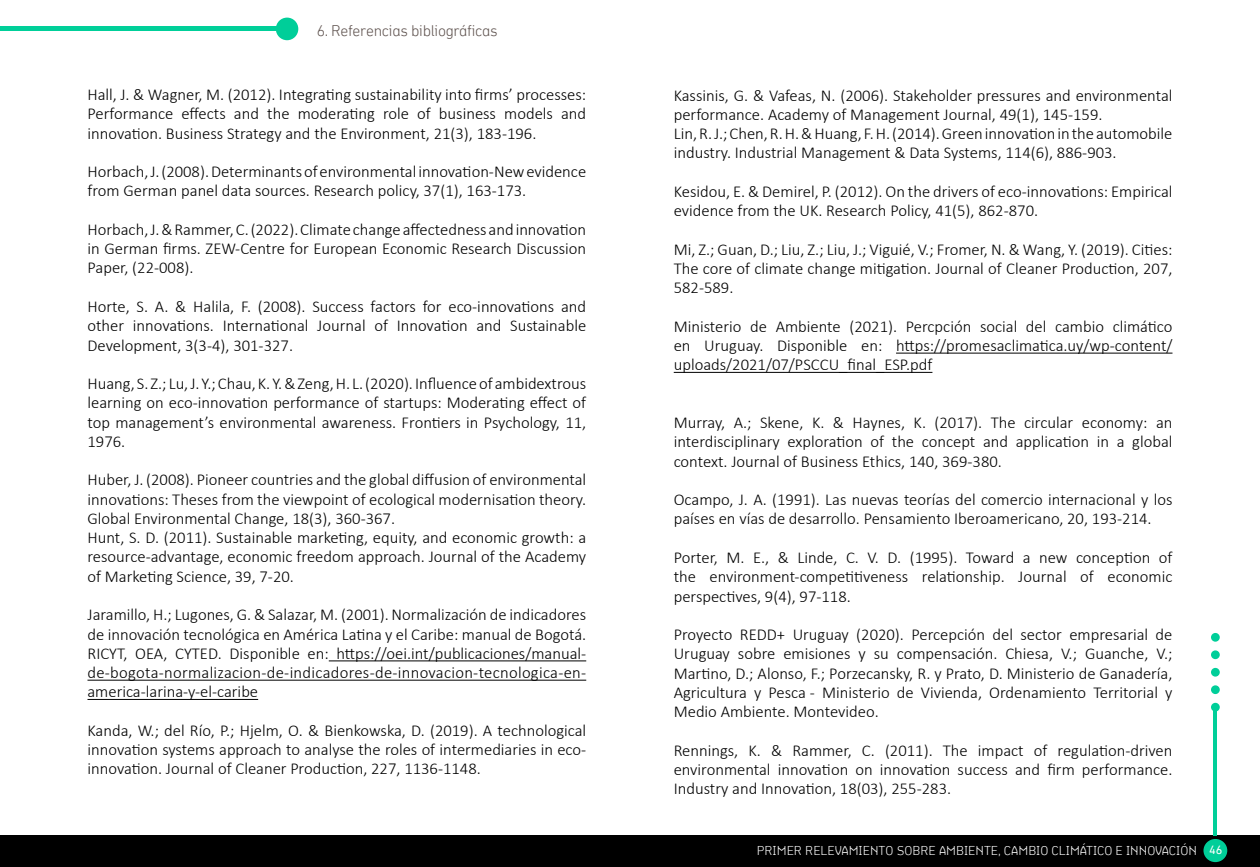
<style>
.page{position:relative;width:1260px;height:867px;background:#fff}
.page>*{position:absolute;margin:0;border:0;box-sizing:border-box;transform-origin:0 0}
.t1{font:300 16.62px/19.2px "Calibri";color:#000;text-align:justify}
.t2{font:100 15.75px "Aniifont";letter-spacing:-.02em;color:#5d514d}
.t3{font:100 13.12px "Aniifont";color:#fff}
.s1{font-family:"aniifont";font-weight:400;font-size:12.25px}
</style>
<div class="page">
<div style="left:0;top:835px;width:1260px;height:31px;background:#000"></div>
<svg style="left:1211px;top:632px;width:9px;height:9px"></svg>
<div style="left:1211px;top:650px;width:9px;height:9px;background:#00ce99;border-radius:50%"></div>
<div style="left:1211px;top:667px;width:9px;height:9px;background:#00ce99;border-radius:50%"></div>
<div style="left:1211px;top:685px;width:9px;height:8px;background:#00ce99;border-radius:50%"></div>
<svg style="left:1211px;top:702px;width:9px;height:9px"></svg>
<hr style="left:1213px;top:706px;width:4px;height:129px;background:#00cf99">
<div style="left:276px;top:18px;width:22px;height:22px;background:#00ce99;border-radius:50%"></div>
<div style="left:0;top:26px;width:281px;height:5px;background:#00cf99"></div>
<div style="left:1203px;top:838px;width:24px;height:23px;background:#00ce99;border-radius:50%"></div>
<hr style="left:329px;top:660px;width:257px;height:1px;background:#000">
<hr style="left:88px;top:679px;width:498px;height:1px;background:#000">
<hr style="left:88px;top:698px;width:170px;height:1px;background:#000">
<hr style="left:896px;top:352px;width:277px;height:1px;background:#000">
<hr style="left:674px;top:372px;width:258px;height:1px;background:#000">
<p class="t2" style="left:317px;top:22px;width:182px">6. Referencias bibliográficas</p>
<p class="t1" style="left:88px;top:85px;width:500px">Hall, J. &amp; Wagner, M. (2012). Integrating sustainability into firms’ processes:<br>Performance effects and the moderating role of business models and innovation. Business Strategy and the Environment, 21(3), 183-196.</p>
<p class="t1" style="left:88px;top:162px;width:500px">Horbach, J. (2008). Determinants of environmental innovation-New evidence from German panel data sources. Research policy, 37(1), 163-173.</p>
<p class="t1" style="left:88px;top:219px;width:500px">Horbach, J. &amp; Rammer, C. (2022). Climate change affectedness and innovation in German firms. ZEW-Centre for European Economic Research Discussion Paper, (22-008).</p>
<p class="t1" style="left:88px;top:296px;width:500px">Horte, S. A. &amp; Halila, F. (2008). Success factors for eco-innovations and other innovations. International Journal of Innovation and Sustainable Development, 3(3-4), 301-327.</p>
<p class="t1" style="left:88px;top:373px;width:500px">Huang, S. Z.; Lu, J. Y.; Chau, K. Y. &amp; Zeng, H. L. (2020). Influence of ambidextrous learning on eco-innovation performance of startups: Moderating effect of top management’s environmental awareness. Frontiers in Psychology, 11, 1976.</p>
<p class="t1" style="left:88px;top:470px;width:500px;text-align:left">Huber, J. (2008). Pioneer countries and the global diffusion of environmental innovations: Theses from the viewpoint of ecological modernisation theory.<br>Global Environmental Change, 18(3), 360-367.<br>Hunt, S. D. (2011). Sustainable marketing, equity, and economic growth: a resource-advantage, economic freedom approach. Journal of the Academy of Marketing Science, 39, 7-20.</p>
<p class="t1" style="left:88px;top:604px;width:500px">Jaramillo, H.; Lugones, G. &amp; Salazar, M. (2001). Normalización de indicadores de innovación tecnológica en América Latina y el Caribe: manual de Bogotá.<br>RICYT, OEA, CYTED. Disponible en: https://oei.int/publicaciones/manual&shy;de-bogota-normalizacion-de-indicadores-de-innovacion-tecnologica-en&shy;america-larina-y-el-caribe</p>
<p class="t1" style="left:88px;top:720px;width:500px">Kanda, W.; del Río, P.; Hjelm, O. &amp; Bienkowska, D. (2019). A technological innovation systems approach to analyse the roles of intermediaries in eco&shy;innovation. Journal of Cleaner Production, 227, 1136-1148.</p>
<p class="t1" style="left:674px;top:85px;width:500px;text-align:left">Kassinis, G. &amp; Vafeas, N. (2006). Stakeholder pressures and environmental performance. Academy of Management Journal, 49(1), 145-159.<br>Lin, R. J.; Chen, R. H. &amp; Huang, F. H. (2014). Green innovation in the automobile industry. Industrial Management &amp; Data Systems, 114(6), 886-903.</p>
<p class="t1" style="left:674px;top:181px;width:500px">Kesidou, E. &amp; Demirel, P. (2012). On the drivers of eco-innovations: Empirical evidence from the UK. Research Policy, 41(5), 862-870.</p>
<p class="t1" style="left:674px;top:239px;width:500px">Mi, Z.; Guan, D.; Liu, Z.; Liu, J.; Viguié, V.; Fromer, N. &amp; Wang, Y. (2019). Cities:<br>The core of climate change mitigation. Journal of Cleaner Production, 207, 582-589.</p>
<p class="t1" style="left:674px;top:316px;width:500px">Ministerio de Ambiente (2021). Percpción social del cambio climático en Uruguay. Disponible en: https://promesaclimatica.uy/wp-content/ uploads/2021/07/PSCCU_final_ESP.pdf</p>
<p class="t1" style="left:674px;top:412px;width:500px">Murray, A.; Skene, K. &amp; Haynes, K. (2017). The circular economy: an interdisciplinary exploration of the concept and application in a global context. Journal of Business Ethics, 140, 369-380.</p>
<p class="t1" style="left:674px;top:489px;width:500px">Ocampo, J. A. (1991). Las nuevas teorías del comercio internacional y los países en vías de desarrollo. Pensamiento Iberoamericano, 20, 193-214.</p>
<p class="t1" style="left:674px;top:547px;width:500px">Porter, M. E., &amp; Linde, C. V. D. (1995). Toward a new conception of the environment-competitiveness relationship. Journal of economic perspectives, 9(4), 97-118.</p>
<p class="t1" style="left:674px;top:624px;width:500px">Proyecto REDD+ Uruguay (2020). Percepción del sector empresarial de Uruguay sobre emisiones y su compensación. Chiesa, V.; Guanche, V.; Martino, D.; Alonso, F.; Porzecansky, R. y Prato, D. Ministerio de Ganadería, Agricultura y Pesca - Ministerio de Vivienda, Ordenamiento Territorial y Medio Ambiente. Montevideo.</p>
<p class="t1" style="left:674px;top:740px;width:500px">Rennings, K. &amp; Rammer, C. (2011). The impact of regulation-driven environmental innovation on innovation success and firm performance.<br>Industry and Innovation, 18(03), 255-283.</p>
<p class="t3" style="left:757px;top:843px;width:467px">PRIMER RELEVAMIENTO SOBRE AMBIENTE, CAMBIO CLIMÁTICO E INNOVACIÓN <span class="s1">46</span></p>
</div>
